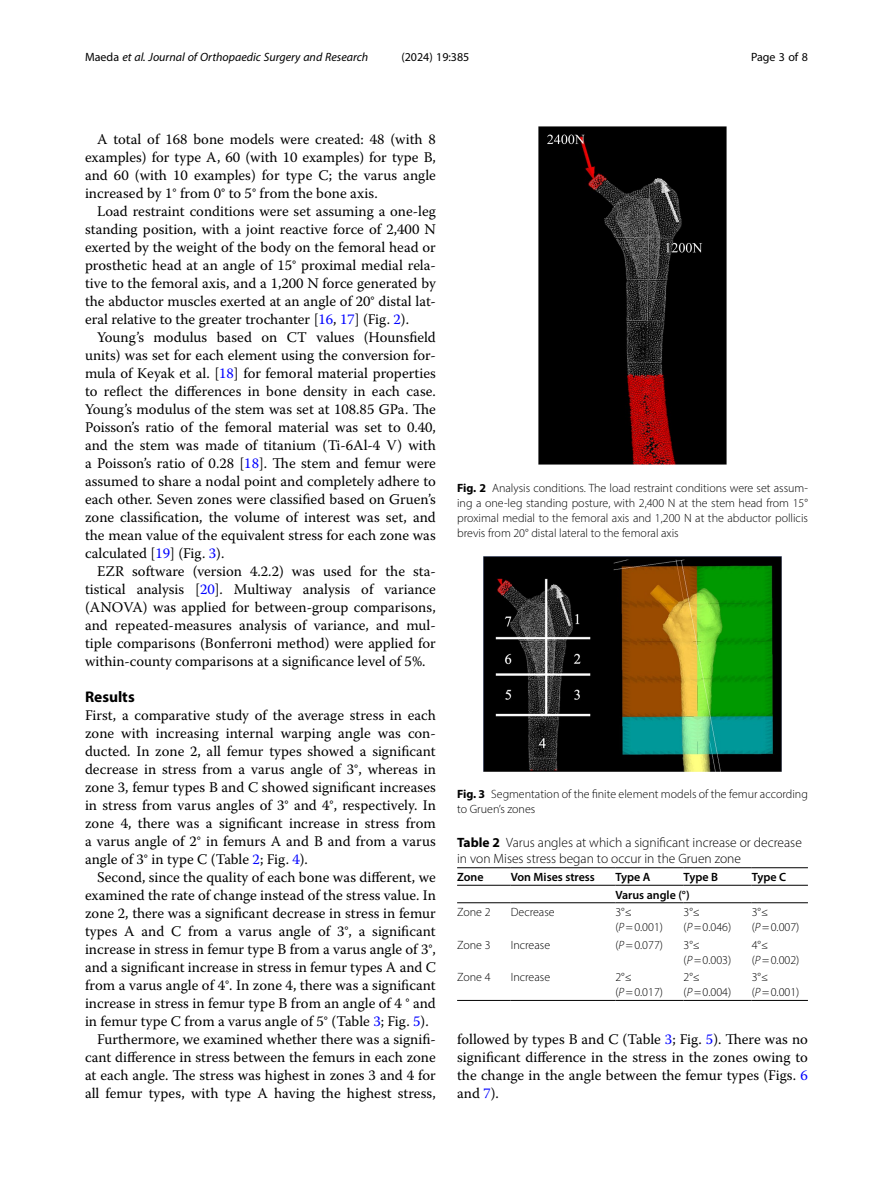
<style>
.page{position:relative;width:893px;height:1191px;background:#fff}
.page>*{position:absolute;margin:0;border:0;box-sizing:border-box;transform-origin:0 0}
.Head_1{font:700 15.45px "Myriad Pro";color:#000}
.Body_Text_Indent{font:14.7px/18px "Warnock Pro";color:#000;text-align:justify}
.Body_Text{font:14.7px/18px "Warnock Pro";color:#000;text-align:justify}
.Table_Caption{font:300 13.5px/16.5px "Myriad Pro";color:#000}
.Figure_Caption{font:300 12px/15px "Myriad Pro";color:#000}
.Table_Body{font:300 12px "Myriad Pro";color:#000}
.t1{font:italic 12px "Myriad Pro";color:#000}
.Table_Head{font:600 12px "Myriad Pro";color:#000}
.t2{font:12px "Myriad Pro";color:#000}
.s1{font-style:normal}
.s2{color:#00f}
.s3{font-weight:700}
.s4{font-style:italic}
</style>
<div class="page">
<hr style="left:684px;top:902px;width:68px;height:1px;background:#000">
<hr style="left:752px;top:902px;width:56px;height:1px;background:#000">
<hr style="left:511px;top:867px;width:104px;height:1px;background:#000">
<hr style="left:615px;top:867px;width:69px;height:1px;background:#000">
<hr style="left:684px;top:867px;width:68px;height:1px;background:#000">
<hr style="left:684px;top:885px;width:68px;height:1px;background:#000">
<hr style="left:752px;top:867px;width:56px;height:1px;background:#000">
<hr style="left:752px;top:885px;width:56px;height:1px;background:#000">
<hr style="left:457px;top:885px;width:54px;height:1px;background:#000">
<hr style="left:457px;top:902px;width:54px;height:1px;background:#000">
<hr style="left:511px;top:885px;width:104px;height:1px;background:#000">
<hr style="left:511px;top:902px;width:104px;height:1px;background:#000">
<hr style="left:615px;top:885px;width:69px;height:1px;background:#000">
<hr style="left:615px;top:902px;width:69px;height:1px;background:#000">
<hr style="left:457px;top:1000px;width:54px;height:1px;background:#000">
<hr style="left:511px;top:1000px;width:104px;height:1px;background:#000">
<hr style="left:615px;top:1000px;width:69px;height:1px;background:#000">
<hr style="left:684px;top:1000px;width:68px;height:1px;background:#000">
<hr style="left:752px;top:1000px;width:56px;height:1px;background:#000">
<hr style="left:457px;top:867px;width:54px;height:1px;background:#000">
<img style="left:484px;top:556px;width:297px;height:215px">
<img style="left:539px;top:126px;width:187px;height:339px">
<p class="t1" style="left:85px;top:50px;width:285px"><span class="s1">Maeda</span> et al. Journal of Orthopaedic Surgery and Research</p>
<p class="t2" style="left:401px;top:50px;width:70px">(2024) 19:385</p>
<p class="t2" style="left:751px;top:50px;width:58px">Page 3 of 8</p>
<p class="Body_Text_Indent" style="left:85px;top:130px;width:352px;text-indent:12px">A total of 168 bone models were created: 48 (with 8 examples) for type A, 60 (with 10 examples) for type B, and 60 (with 10 examples) for type C; the varus angle increased by 1° from 0° to 5° from the bone axis.</p>
<p class="Body_Text_Indent" style="left:85px;top:202px;width:352px;text-indent:12px">Load restraint conditions were set assuming a one-leg standing position, with a joint reactive force of 2,400 N exerted by the weight of the body on the femoral head or prosthetic head at an angle of 15° proximal medial rela&shy;tive to the femoral axis, and a 1,200 N force generated by the abductor muscles exerted at an angle of 20° distal lat&shy;eral relative to the greater trochanter [<span class="s2">16</span>, <span class="s2">17</span>] (Fig. <span class="s2">2</span>).</p>
<p class="Body_Text_Indent" style="left:85px;top:328px;width:352px;text-indent:12px">Young’s modulus based on CT values (Hounsfield units) was set for each element using the conversion for&shy;mula of Keyak et al. [<span class="s2">18</span>] for femoral material properties to reflect the differences in bone density in each case.<br>Young’s modulus of the stem was set at 108.85 GPa. The Poisson’s ratio of the femoral material was set to 0.40, and the stem was made of titanium (Ti-6Al-4 V) with a Poisson’s ratio of 0.28 [<span class="s2">18</span>]. The stem and femur were assumed to share a nodal point and completely adhere to each other. Seven zones were classified based on Gruen’s zone classification, the volume of interest was set, and the mean value of the equivalent stress for each zone was calculated [<span class="s2">19</span>] (Fig. <span class="s2">3</span>).</p>
<p class="Body_Text_Indent" style="left:85px;top:562px;width:352px;text-indent:12px">EZR software (version 4.2.2) was used for the sta&shy;tistical analysis [<span class="s2">20</span>]. Multiway analysis of variance (ANOVA) was applied for between-group comparisons, and repeated-measures analysis of variance, and mul&shy;tiple comparisons (Bonferroni method) were applied for within-county comparisons at a significance level of 5%.</p>
<p class="Head_1" style="left:85px;top:687px;width:51px">Results</p>
<p class="Body_Text" style="left:85px;top:706px;width:352px">First, a comparative study of the average stress in each zone with increasing internal warping angle was con&shy;ducted. In zone 2, all femur types showed a significant decrease in stress from a varus angle of 3°, whereas in zone 3, femur types B and C showed significant increases in stress from varus angles of 3° and 4°, respectively. In zone 4, there was a significant increase in stress from a varus angle of 2° in femurs A and B and from a varus angle of 3° in type C (Table <span class="s2">2</span>; Fig. <span class="s2">4</span>).</p>
<p class="Body_Text_Indent" style="left:85px;top:868px;width:352px;text-indent:12px">Second, since the quality of each bone was different, we examined the rate of change instead of the stress value. In zone 2, there was a significant decrease in stress in femur types A and C from a varus angle of 3°, a significant increase in stress in femur type B from a varus angle of 3°, and a significant increase in stress in femur types A and C from a varus angle of 4°. In zone 4, there was a significant increase in stress in femur type B from an angle of 4 ° and in femur type C from a varus angle of 5° (Table <span class="s2">3</span>; Fig. <span class="s2">5</span>).</p>
<p class="Body_Text_Indent" style="left:85px;top:1030px;width:352px;text-indent:12px">Furthermore, we examined whether there was a signifi&shy;cant difference in stress between the femurs in each zone at each angle. The stress was highest in zones 3 and 4 for all femur types, with type A having the highest stress,</p>
<p class="Body_Text_Indent" style="left:457px;top:1030px;width:352px">followed by types B and C (Table <span class="s2">3</span>; Fig. <span class="s2">5</span>). There was no significant difference in the stress in the zones owing to the change in the angle between the femur types (Figs. <span class="s2">6 </span>and <span class="s2">7</span>).</p>
<p class="Figure_Caption" style="left:457px;top:480px;width:352px;text-align:justify"><span class="s3">Fig. 2</span> Analysis conditions. The load restraint conditions were set assum&shy;ing a one-leg standing posture, with 2,400 N at the stem head from 15° proximal medial to the femoral axis and 1,200 N at the abductor pollicis brevis from 20° distal lateral to the femoral axis</p>
<p class="Figure_Caption" style="left:457px;top:786px;width:352px"><span class="s3">Fig. 3</span> Segmentation of the finite element models of the femur according to Gruen’s zones</p>
<p class="Table_Caption" style="left:457px;top:834px;width:346px"><span class="s3">Table 2</span> Varus angles at which a significant increase or decrease in von Mises stress began to occur in the Gruen zone</p>
<p class="Table_Head" style="left:457px;top:869px;width:28px">Zone</p>
<p class="Table_Head" style="left:511px;top:869px;width:86px">Von Mises stress</p>
<p class="Table_Head" style="left:615px;top:869px;width:37px">Type A</p>
<p class="Table_Head" style="left:684px;top:869px;width:36px">Type B</p>
<p class="Table_Head" style="left:752px;top:869px;width:36px">Type C</p>
<p class="Table_Head" style="left:615px;top:887px;width:76px">Varus angle (°)</p>
<p class="Table_Body" style="left:457px;top:905px;width:35px">Zone 2</p>
<p class="Table_Body" style="left:511px;top:905px;width:45px">Decrease</p>
<p class="Table_Body" style="left:615px;top:905px;width:18px">3°≤</p>
<p class="Table_Body" style="left:615px;top:920px;width:49px">(<span class="s4">P</span>=0.001)</p>
<p class="Table_Body" style="left:684px;top:905px;width:18px">3°≤</p>
<p class="Table_Body" style="left:684px;top:920px;width:49px">(<span class="s4">P</span>=0.046)</p>
<p class="Table_Body" style="left:752px;top:905px;width:18px">3°≤</p>
<p class="Table_Body" style="left:752px;top:920px;width:49px">(<span class="s4">P</span>=0.007)</p>
<p class="Table_Body" style="left:457px;top:937px;width:35px">Zone 3</p>
<p class="Table_Body" style="left:511px;top:937px;width:41px">Increase</p>
<p class="Table_Body" style="left:615px;top:937px;width:49px">(<span class="s4">P</span>=0.077)</p>
<p class="Table_Body" style="left:684px;top:937px;width:18px">3°≤</p>
<p class="Table_Body" style="left:684px;top:952px;width:49px">(<span class="s4">P</span>=0.003)</p>
<p class="Table_Body" style="left:752px;top:937px;width:18px">4°≤</p>
<p class="Table_Body" style="left:752px;top:952px;width:49px">(<span class="s4">P</span>=0.002)</p>
<p class="Table_Body" style="left:457px;top:970px;width:35px">Zone 4</p>
<p class="Table_Body" style="left:511px;top:970px;width:41px">Increase</p>
<p class="Table_Body" style="left:615px;top:970px;width:18px">2°≤</p>
<p class="Table_Body" style="left:615px;top:985px;width:49px">(<span class="s4">P</span>=0.017)</p>
<p class="Table_Body" style="left:684px;top:970px;width:18px">2°≤</p>
<p class="Table_Body" style="left:684px;top:985px;width:49px">(<span class="s4">P</span>=0.004)</p>
<p class="Table_Body" style="left:752px;top:970px;width:18px">3°≤</p>
<p class="Table_Body" style="left:752px;top:985px;width:49px">(<span class="s4">P</span>=0.001)</p>
</div>
